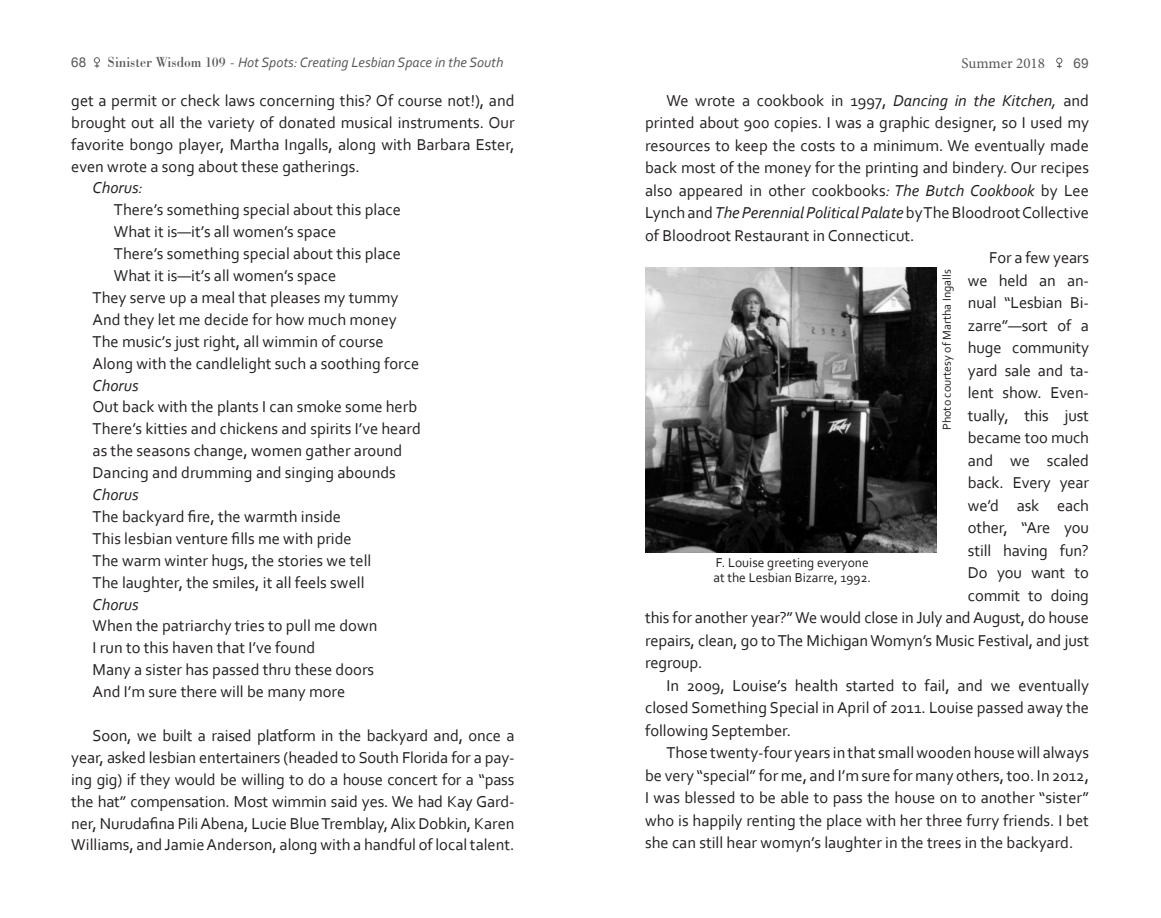
<style>
.page{position:relative;width:1161px;height:918px;background:#fff}
.page>*{position:absolute;margin:0;border:0;box-sizing:border-box;transform-origin:0 0}
.TextoGeneralFullJust{font:16.5px/22.5px "Corbel";color:#231f20;text-align:justify}
.TextoGeneralFullJust-2{font:italic 16.5px "Corbel";color:#231f20}
.t1{font:15px "Minion Pro";color:#57585a}
.t2{font:italic 14.25px "Corbel";color:#57585a}
.t3{font:13.5px/15px "Corbel";color:#231f20}
.t4{font:13.5px "Arial";color:#57585a}
.t5{font:12px "Corbel";color:#231f20}
.s1{font-family:"Bodoni BT";font-style:normal;font-size:15px}
.s2{font-family:"Minion Pro";font-style:normal}
.s3{font-style:italic}
</style>
<div class="page">
<svg style="left:1056px;top:58px;width:6px;height:10px"></svg>
<svg style="left:94px;top:57px;width:6px;height:11px"></svg>
<img style="left:645px;top:268px;width:292px;height:284px">
<p class="t4" style="left:71px;top:53px;width:17px">68</p>
<p class="t2" style="left:107px;top:54px;width:398px"><span class="s1">Sinister Wisdom 109</span> <span class="s2">-</span> Hot Spots: Creating Lesbian Space in the South</p>
<p class="t1" style="left:961px;top:53px;width:85px">Summer 2018</p>
<p class="t4" style="left:1074px;top:54px;width:17px">69</p>
<p class="TextoGeneralFullJust" style="left:645px;top:89px;width:445px;text-indent:21px">We wrote a cookbook in 1997, <span class="s3">Dancing in the Kitchen,</span> and printed about 900 copies. I was a graphic designer, so I used my resources to keep the costs to a minimum. We eventually made back most of the money for the printing and bindery. Our recipes also appeared in other cookbooks<span class="s3">: The Butch Cookbook</span> by Lee Lynch and <span class="s3">The Perennial Political Palate</span> by The Bloodroot Collective of Bloodroot Restaurant in Connecticut.</p>
<p class="TextoGeneralFullJust" style="left:989px;top:246px;width:101px">For a few years</p>
<p class="TextoGeneralFullJust" style="left:968px;top:269px;width:123px">we held an an-</p>
<p class="TextoGeneralFullJust" style="left:968px;top:291px;width:123px">nual “Lesbian Bi-</p>
<p class="TextoGeneralFullJust" style="left:968px;top:314px;width:123px">zarre”—sort of a</p>
<p class="TextoGeneralFullJust" style="left:968px;top:336px;width:123px">huge community</p>
<p class="TextoGeneralFullJust" style="left:968px;top:359px;width:123px">yard sale and ta-</p>
<p class="TextoGeneralFullJust" style="left:968px;top:381px;width:123px">lent show. Even-</p>
<p class="TextoGeneralFullJust" style="left:968px;top:404px;width:123px">tually, this just</p>
<p class="TextoGeneralFullJust" style="left:968px;top:426px;width:123px">became too much</p>
<p class="TextoGeneralFullJust" style="left:968px;top:449px;width:123px">and we scaled</p>
<p class="TextoGeneralFullJust" style="left:968px;top:471px;width:123px">back. Every year</p>
<p class="TextoGeneralFullJust" style="left:968px;top:494px;width:123px">we’d ask each</p>
<p class="TextoGeneralFullJust" style="left:968px;top:516px;width:123px">other, “Are you</p>
<p class="TextoGeneralFullJust" style="left:968px;top:539px;width:123px">still having fun?</p>
<p class="TextoGeneralFullJust" style="left:968px;top:561px;width:123px">Do you want to</p>
<p class="TextoGeneralFullJust" style="left:968px;top:584px;width:123px">commit to doing</p>
<p class="TextoGeneralFullJust" style="left:645px;top:606px;width:445px">this for another year?” We would close in July and August, do house</p>
<p class="TextoGeneralFullJust" style="left:645px;top:629px;width:445px">repairs, clean, go to The Michigan Womyn’s Music Festival, and just</p>
<p class="TextoGeneralFullJust" style="left:645px;top:651px;width:59px">regroup.</p>
<p class="TextoGeneralFullJust" style="left:645px;top:674px;width:445px;text-indent:21px">In 2009, Louise’s health started to fail, and we eventually closed Something Special in April of 2011. Louise passed away the following September.</p>
<p class="TextoGeneralFullJust" style="left:645px;top:741px;width:445px;text-indent:21px">Those twenty-four years in that small wooden house will always be very “special” for me, and I’m sure for many others, too. In 2012, I was blessed to be able to pass the house on to another “sister” who is happily renting the place with her three furry friends. I bet she can still hear womyn’s laughter in the trees in the backyard.</p>
<p class="TextoGeneralFullJust" style="left:71px;top:89px;width:445px;line-height:21.9px">get a permit or check laws concerning this? Of course not!), and brought out all the variety of donated musical instruments. Our favorite bongo player, Martha Ingalls, along with Barbara Ester, even wrote a song about these gatherings.</p>
<p class="TextoGeneralFullJust-2" style="left:93px;top:178px;width:52px">Chorus:</p>
<p class="TextoGeneralFullJust" style="left:114px;top:198px;width:289px">There’s something special about this place</p>
<p class="TextoGeneralFullJust" style="left:114px;top:220px;width:224px">What it is—it’s all women’s space</p>
<p class="TextoGeneralFullJust" style="left:114px;top:242px;width:289px">There’s something special about this place</p>
<p class="TextoGeneralFullJust" style="left:114px;top:264px;width:224px">What it is—it’s all women’s space</p>
<p class="TextoGeneralFullJust" style="left:93px;top:286px;width:307px">They serve up a meal that pleases my tummy</p>
<p class="TextoGeneralFullJust" style="left:93px;top:308px;width:306px">And they let me decide for how much money</p>
<p class="TextoGeneralFullJust" style="left:93px;top:330px;width:293px">The music’s just right, all wimmin of course</p>
<p class="TextoGeneralFullJust" style="left:93px;top:351px;width:328px">Along with the candlelight such a soothing force</p>
<p class="TextoGeneralFullJust-2" style="left:93px;top:375px;width:48px">Chorus</p>
<p class="TextoGeneralFullJust" style="left:93px;top:395px;width:326px">Out back with the plants I can smoke some herb</p>
<p class="TextoGeneralFullJust" style="left:93px;top:417px;width:330px">There’s kitties and chickens and spirits I’ve heard</p>
<p class="TextoGeneralFullJust" style="left:93px;top:439px;width:311px">as the seasons change, women gather around</p>
<p class="TextoGeneralFullJust" style="left:93px;top:461px;width:305px">Dancing and drumming and singing abounds</p>
<p class="TextoGeneralFullJust-2" style="left:93px;top:484px;width:48px">Chorus</p>
<p class="TextoGeneralFullJust" style="left:93px;top:505px;width:250px">The backyard fire, the warmth inside</p>
<p class="TextoGeneralFullJust" style="left:93px;top:527px;width:261px">This lesbian venture fills me with pride</p>
<p class="TextoGeneralFullJust" style="left:93px;top:549px;width:280px">The warm winter hugs, the stories we tell</p>
<p class="TextoGeneralFullJust" style="left:93px;top:570px;width:273px">The laughter, the smiles, it all feels swell</p>
<p class="TextoGeneralFullJust-2" style="left:93px;top:594px;width:48px">Chorus</p>
<p class="TextoGeneralFullJust" style="left:93px;top:614px;width:286px">When the patriarchy tries to pull me down</p>
<p class="TextoGeneralFullJust" style="left:93px;top:636px;width:224px">I run to this haven that I’ve found</p>
<p class="TextoGeneralFullJust" style="left:93px;top:658px;width:283px">Many a sister has passed thru these doors</p>
<p class="TextoGeneralFullJust" style="left:93px;top:680px;width:254px">And I’m sure there will be many more</p>
<p class="TextoGeneralFullJust" style="left:71px;top:724px;width:445px;line-height:21.9px;text-indent:21px">Soon, we built a raised platform in the backyard and, once a year, asked lesbian entertainers (headed to South Florida for a pay&shy;ing gig) if they would be willing to do a house concert for a “pass the hat” compensation. Most wimmin said yes. We had Kay Gard&shy;ner, Nurudafina Pili Abena, Lucie Blue Tremblay, Alix Dobkin, Karen Williams, and Jamie Anderson, along with a handful of local talent.</p>
<p class="t5" style="left:940px;top:430px;width:162px;rotate:-90deg">Photo courtesy of Martha Ingalls</p>
<p class="t3" style="left:713px;top:555px;width:159px">F. Louise greeting everyone at the Lesbian Bizarre, 1992.</p>
</div>
